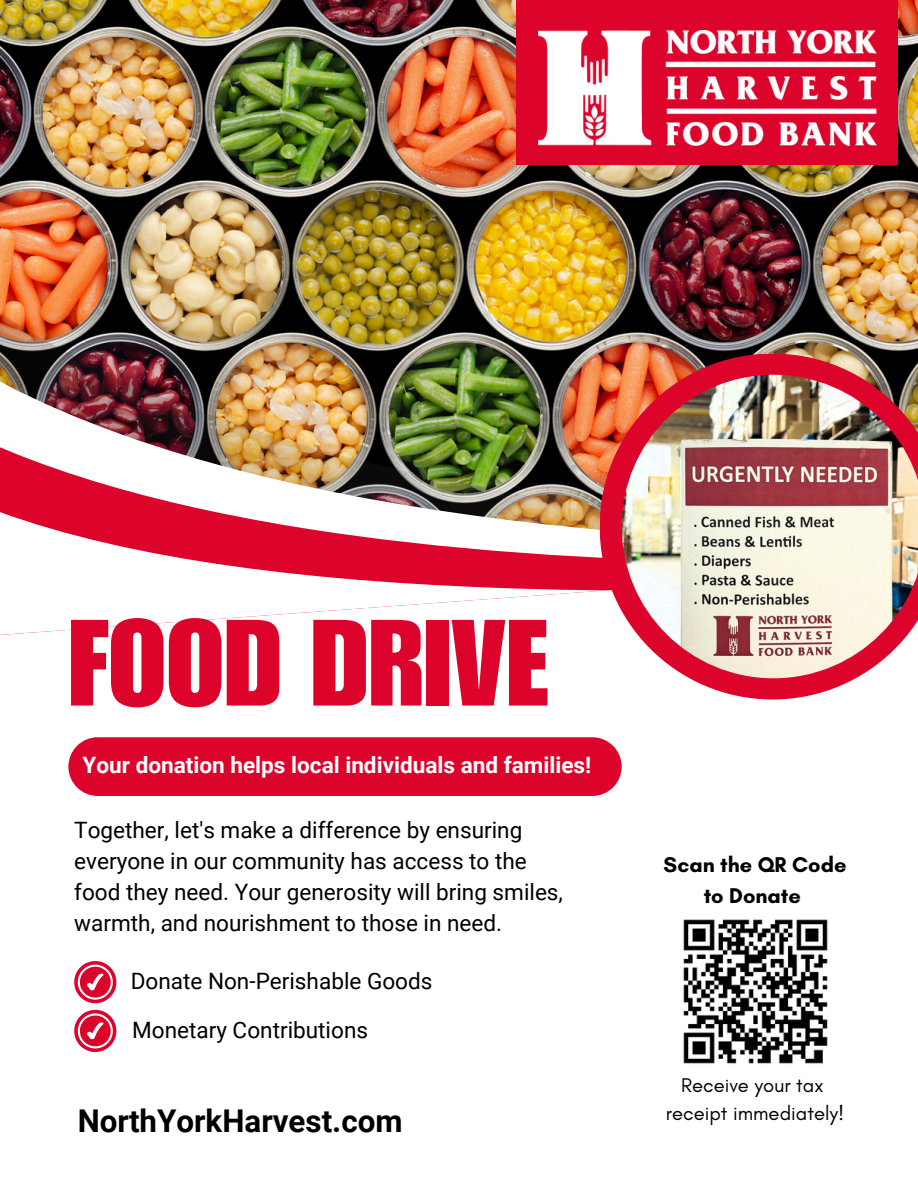
<style>
.page{position:relative;width:918px;height:1188px;background:#fff}
.page>*{position:absolute;margin:0;border:0;box-sizing:border-box;transform-origin:0 0}
.t1{font:120px "Impact LT Std";color:#dd042b}
.t2{font:700 31.35px "Roboto";color:#000}
.t3{font:22.5px/30.8px "Roboto";color:#000}
.t4{font:700 22.5px "Roboto";color:#fff}
.t5{font:700 21.75px/30.3px "Glacial Indifference";color:#000;text-align:center}
.t6{font:20.25px "Glacial Indifference";color:#000}
</style>
<div class="page">
<img style="left:683px;top:919px;width:145px;height:145px">
<div style="left:68px;top:737px;width:554px;height:59px;background:#dd042b;border-radius:29px"></div>
<svg style="left:74px;top:961px;width:42px;height:42px"></svg>
<svg style="left:74px;top:1010px;width:42px;height:42px"></svg>
<img style="left:0;top:0;width:918px;height:146px">
<img style="left:0;top:146px;width:918px;height:208px">
<img style="left:0;top:273px;width:668px;height:362px">
<img style="left:539px;top:31px;width:337px;height:114px">
<img style="left:600px;top:354px;width:318px;height:345px">
<img style="left:622px;top:375px;width:296px;height:303px">
<p class="t1" style="left:68px;top:620px;width:482px">FOOD DRIVE</p>
<p class="t4" style="left:83px;top:753px;width:510px">Your donation helps local individuals and families!</p>
<p class="t3" style="left:74px;top:815px;width:490px">Together, let's make a difference by ensuring everyone in our community has access to the food they need. Your generosity will bring smiles, warmth, and nourishment to those in need.</p>
<h3 class="t3" style="left:131px;top:966px;width:303px">Donate Non-Perishable Goods</h3>
<h4 class="t3" style="left:132px;top:1015px;width:237px">Monetary Contributions</h4>
<h1 class="t2" style="left:78px;top:1103px;width:326px">NorthYorkHarvest.com</h1>
<h4 class="t5" style="left:664px;top:850px;width:184px">Scan the QR Code to Donate</h4>
<p class="t6" style="left:681px;top:1073px;width:144px">Receive your tax</p>
<p class="t6" style="left:666px;top:1101px;width:180px">receipt immediately!</p>
</div>
